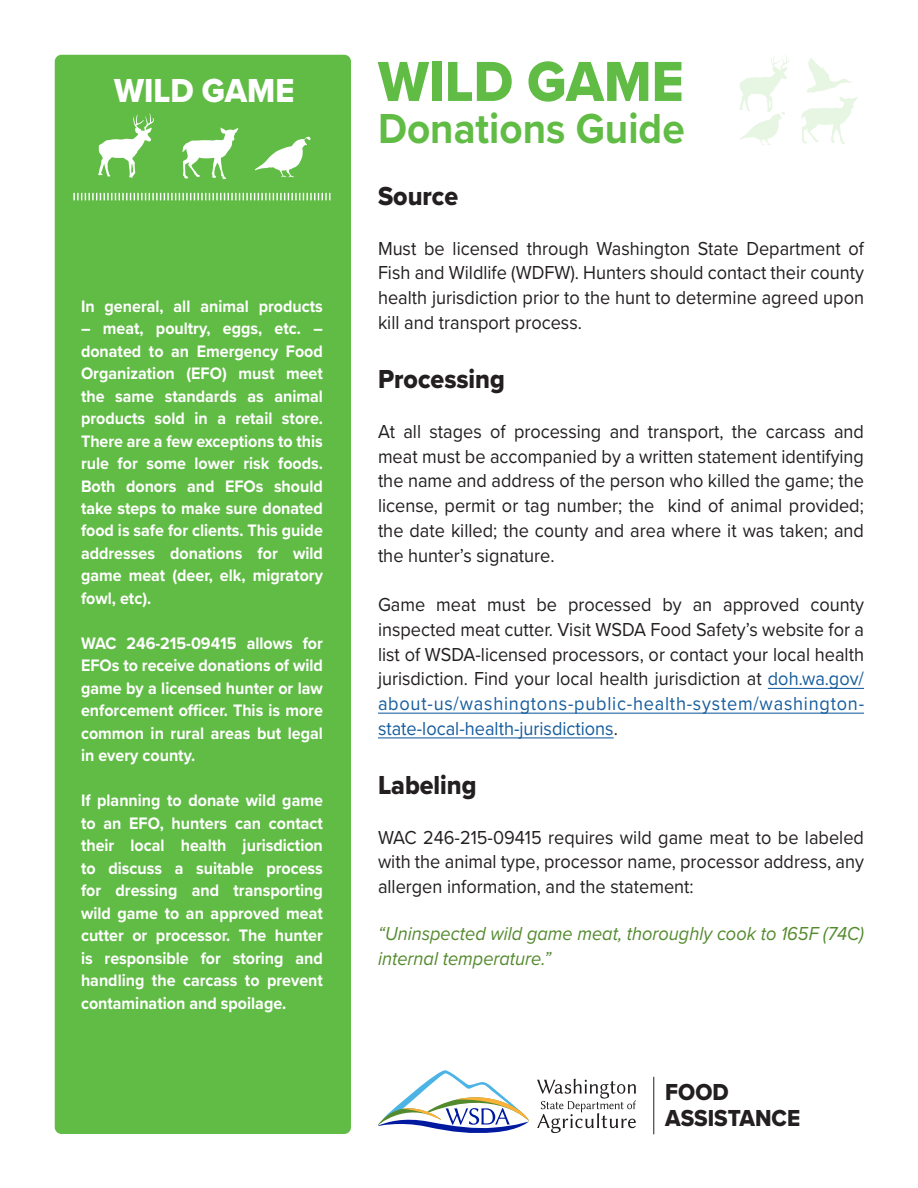
<style>
.page{position:relative;width:918px;height:1188px;background:#fff}
.page>*{position:absolute;margin:0;border:0;box-sizing:border-box;transform-origin:0 0}
.t1{font:58.5px "Proxima Nova Extrabld";color:#61bc46;scale:.93 1}
.t2{font:700 43.5px "Proxima Nova";color:#61bc46;scale:.93 1}
.t3{font:34.5px "Proxima Nova Extrabld";color:#fff;scale:.93 1}
.t4{font:27px "Proxima Nova Extrabld";color:#231f20;scale:.93 1}
.t5{font:24px/25.5px "Proxima Nova Extrabld";color:#231f20;scale:.93 1}
.t6{font:19.5px/24.8px "Proxima Nova";color:#231f20;text-align:justify;scale:.93 1}
.t7{font:italic 19.5px/24.8px "Proxima Nova";color:#548a2e;scale:.93 1}
.t8{font:700 17.25px/22.5px "Proxima Nova";color:#fff;text-align:justify;scale:.93 1}
.s1{color:#175d9e}
</style>
<div class="page">
<div style="left:55px;top:55px;width:296px;height:1079px;background:#61bc46;border-radius:7px"></div>
<hr style="left:768px;top:688px;width:96px;height:1px;background:#175d9e">
<hr style="left:378px;top:713px;width:486px;height:1px;background:#175d9e">
<hr style="left:378px;top:737px;width:236px;height:1px;background:#175d9e">
<svg style="left:73px;top:193px;width:257px;height:7px"></svg>
<svg style="left:378px;top:1070px;width:151px;height:63px"></svg>
<svg style="left:537px;top:1079px;width:98px;height:54px"></svg>
<hr style="left:653px;top:1077px;width:1px;height:57px;background:#231f20">
<svg style="left:255px;top:137px;width:55px;height:41px"></svg>
<svg style="left:183px;top:128px;width:55px;height:51px"></svg>
<svg style="left:98px;top:114px;width:56px;height:64px"></svg>
<svg style="left:739px;top:54px;width:51px;height:91px"></svg>
<svg style="left:801px;top:58px;width:57px;height:86px"></svg>
<h3 class="t3" style="left:114px;top:65px;width:195px">WILD GAME</h3>
<p class="t8" style="left:81px;top:294px;width:262px">In general, all animal products</p>
<p class="t8" style="left:81px;top:317px;width:262px">– meat, poultry, eggs, etc. – donated to an Emergency Food Organization (EFO) must meet the same standards as animal products sold in a retail store.<br>There are a few exceptions to this rule for some lower risk foods.<br>Both donors and EFOs should take steps to make sure donated food is safe for clients. This guide addresses donations for wild game meat (deer, elk, migratory fowl, etc).</p>
<p class="t8" style="left:81px;top:632px;width:262px">WAC 246-215-09415 allows for EFOs to receive donations of wild game by a licensed hunter or law enforcement officer. This is more common in rural areas but legal in every county.</p>
<p class="t8" style="left:81px;top:789px;width:262px">If planning to donate wild game to an EFO, hunters can contact their local health jurisdiction to discuss a suitable process for dressing and transporting wild game to an approved meat cutter or processor. The hunter is responsible for storing and handling the carcass to prevent contamination and spoilage.</p>
<h1 class="t1" style="left:378px;top:38px;width:330px">WILD GAME</h1>
<h2 class="t2" style="left:378px;top:96px;width:331px">Donations Guide</h2>
<h3 class="t4" style="left:378px;top:176px;width:88px">Source</h3>
<p class="t6" style="left:378px;top:235px;width:524px">Must be licensed through Washington State Department of Fish and Wildlife (WDFW). Hunters should contact their county health jurisdiction prior to the hunt to determine agreed upon kill and transport process.</p>
<h3 class="t4" style="left:378px;top:359px;width:138px">Processing</h3>
<p class="t6" style="left:378px;top:418px;width:524px">At all stages of processing and transport, the carcass and meat must be accompanied by a written statement identifying the name and address of the person who killed the game; the license, permit or tag number; the kind of animal provided; the date killed; the county and area where it was taken; and the hunter’s signature.</p>
<p class="t6" style="left:378px;top:591px;width:524px">Game meat must be processed by an approved county inspected meat cutter. Visit WSDA Food Safety’s website for a list of WSDA-licensed processors, or contact your local health jurisdiction. Find your local health jurisdiction at <span class="s1">doh.wa.gov/ about-us/washingtons-public-health-system/washington&shy;state-local-health-jurisdictions</span>.</p>
<h3 class="t4" style="left:378px;top:765px;width:108px">Labeling</h3>
<p class="t6" style="left:378px;top:824px;width:524px">WAC 246-215-09415 requires wild game meat to be labeled with the animal type, processor name, processor address, any allergen information, and the statement:</p>
<p class="t7" style="left:378px;top:920px;width:524px">“Uninspected wild game meat, thoroughly cook to 165F (74C) internal temperature.”</p>
<p class="t5" style="left:665px;top:1079px;width:147px">FOOD<br>ASSISTANCE</p>
</div>
